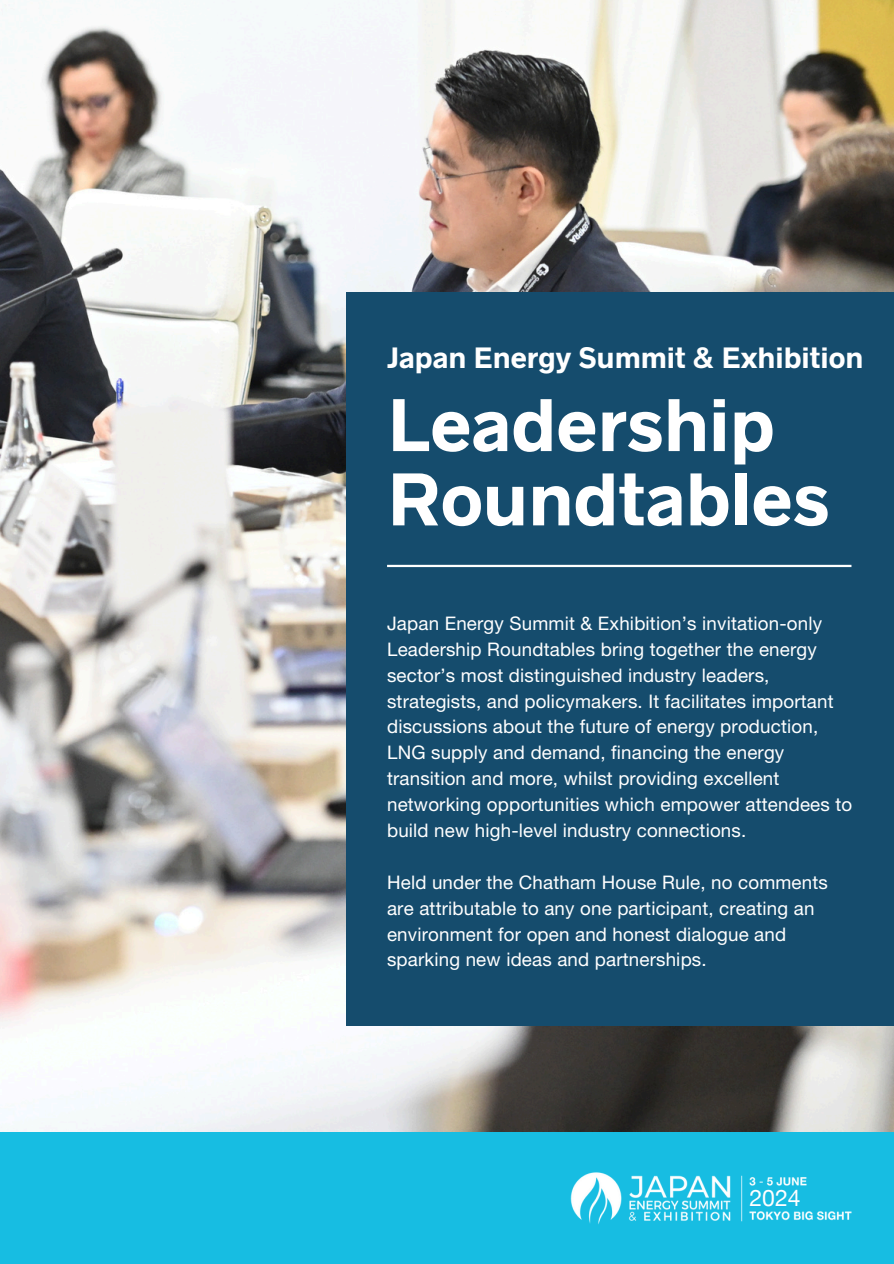
<style>
.page{position:relative;width:894px;height:1264px;background:#fff}
.page>*{position:absolute;margin:0;border:0;box-sizing:border-box;transform-origin:0 0}
.t1{font:700 66.9px/74.2px "Radnika Next";color:#fff}
.t2{font:700 26.4px "Radnika Next";color:#fff}
.t3{font:22.95px "Helvetica Neue";color:#fff}
.t4{font:18.75px/25.8px "Helvetica Neue LT Std";letter-spacing:.01em;color:#fff}
</style>
<div class="page">
<img style="left:0;top:0;width:893px;height:1131px">
<div style="left:346px;top:292px;width:547px;height:733px;background:#154c6d"></div>
<hr style="left:387px;top:565px;width:464px;height:2px;background:#fff">
<div style="left:0;top:1131px;width:893px;height:132px;background:#17bde2"></div>
<img style="left:570px;top:1172px;width:280px;height:52px">
<p class="t2" style="left:387px;top:342px;width:477px">Japan Energy Summit &amp; Exhibition</p>
<p class="t1" style="left:387px;top:389px;width:444px">Leadership<br>Roundtables</p>
<h1 class="t4" style="left:387px;top:613px;width:466px">Japan Energy Summit &amp; Exhibition’s invitation-only Leadership Roundtables bring together the energy sector’s most distinguished industry leaders, strategists, and policymakers. It facilitates important discussions about the future of energy production, LNG supply and demand, financing the energy transition and more, whilst providing excellent networking opportunities which empower attendees to build new high-level industry connections.</h1>
<p class="t4" style="left:387px;top:871px;width:442px">Held under the Chatham House Rule, no comments are attributable to any one participant, creating an environment for open and honest dialogue and sparking new ideas and partnerships.</p>
<h2 class="t3" style="left:749px;top:1183px;width:53px">2024</h2>
</div>
